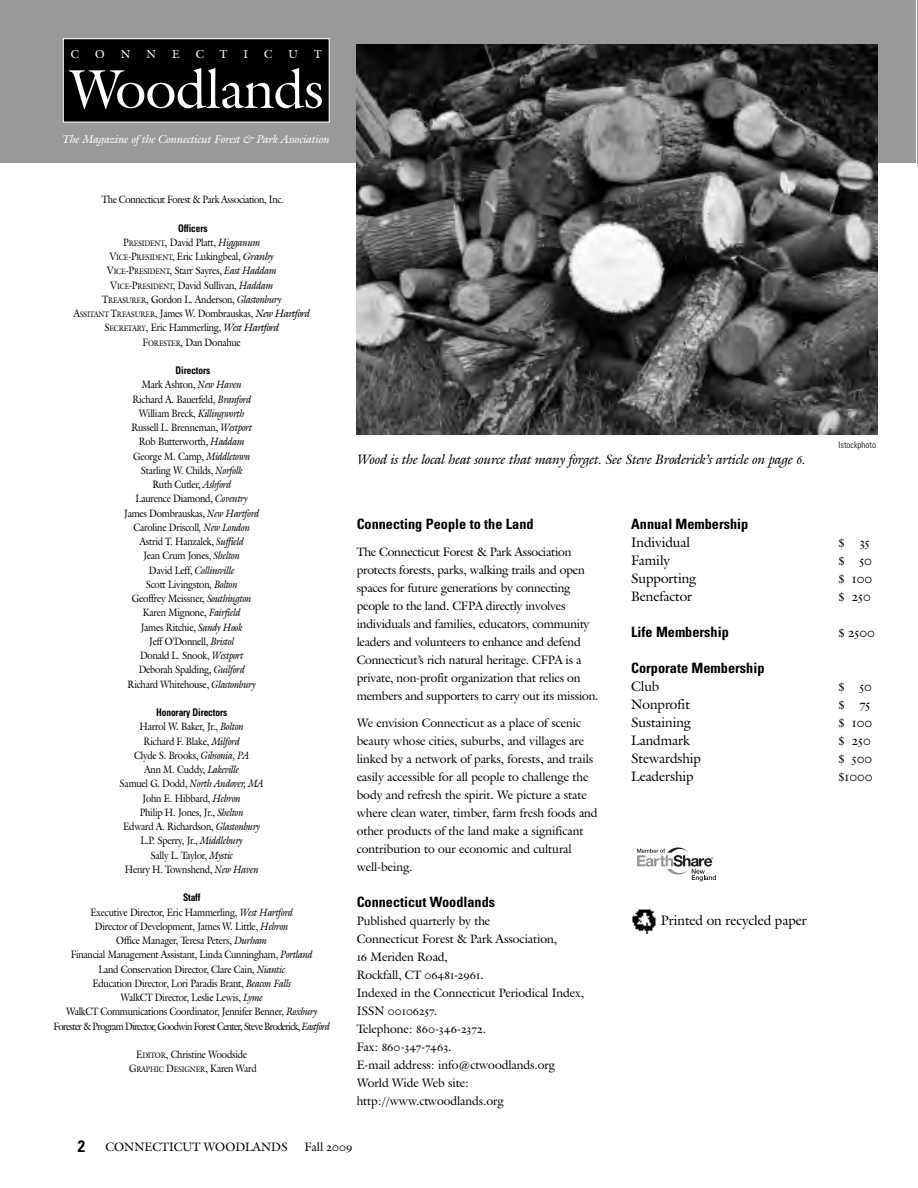
<style>
.page{position:relative;width:918px;height:1188px;background:#fff}
.page>*{position:absolute;margin:0;border:0;box-sizing:border-box;transform-origin:0 0}
.t1{font:54px "Galliard ITC Rm O Sty CC";color:#fff}
.t2{font:700 condensed 14.25px "Univers";color:#000}
.t3{font:13.5px "Galliard ITC Rm O Sty CC";color:#000}
.t4{font:13.5px "Galliard ITC It O Sty CC";color:#000}
.t5{font:12px/18px "Galliard ITC Rm O Sty CC";color:#000}
.t6{font:11.4px "Galliard ITC Rm O Sty CC";color:#fff}
.t7{font:11.25px "Galliard ITC It O Sty CC";color:#fff}
.t8{font:10.5px/14.2px "Galliard ITC Rm O Sty CC";letter-spacing:-.015em;color:#000;text-align:center;scale:.9 1}
.t9{font:10.5px "Galliard ITC It O Sty CC";letter-spacing:-.015em;color:#000;scale:.9 1}
.t10{font:700 condensed 10.5px "Univers";letter-spacing:-.015em;color:#000;scale:.9 1}
.t11{font:300 condensed 9px "Univers";color:#000}
.t12{font:7.8px "Galliard ITC Rm O Sty CC";letter-spacing:-.025em;color:#000;scale:.9 1}
.s1{font-size:7.8px}
.s2{font-family:"Galliard ITC It O Sty CC"}
.s3{font-family:"Galliard ITC Rm O Sty CC"}
.s4{font-size:10.5px}
.s5{font-family:"Univers";font-weight:700;font-stretch:condensed;font-size:16.5px}
</style>
<div class="page">
<hr style="left:917px;top:0;width:1px;height:163px;background:#999">
<img style="left:632px;top:909px;width:24px;height:24px">
<div style="left:0;top:0;width:916px;height:163px;background:#999"></div>
<div style="left:64px;top:39px;width:265px;height:83px;background:#000"></div>
<div style="left:63px;top:38px;width:267px;height:84px;border:1px solid #fff"></div>
<img style="left:357px;top:45px;width:521px;height:390px">
<svg style="left:637px;top:848px;width:79px;height:33px"></svg>
<p class="t6" style="left:71px;top:47px;width:10px">C</p>
<p class="t6" style="left:95px;top:47px;width:11px">O</p>
<p class="t6" style="left:121px;top:47px;width:11px">N</p>
<p class="t6" style="left:147px;top:47px;width:11px">N</p>
<p class="t6" style="left:172px;top:47px;width:9px">E</p>
<p class="t6" style="left:196px;top:47px;width:10px">C</p>
<p class="t6" style="left:220px;top:47px;width:9px">T</p>
<p class="t6" style="left:244px;top:47px;width:6px">I</p>
<p class="t6" style="left:264px;top:47px;width:10px">C</p>
<p class="t6" style="left:289px;top:47px;width:11px">U</p>
<p class="t6" style="left:314px;top:47px;width:9px">T</p>
<h1 class="t1" style="left:69px;top:58px;width:257px">Woodlands</h1>
<p class="t7" style="left:63px;top:132px;width:268px">The Magazine of the Connecticut Forest &amp; Park Association</p>
<p class="t8" style="left:102px;top:192px;width:204px">The Connecticut Forest &amp; Park Association, Inc.</p>
<p class="t10" style="left:178px;top:224px;width:34px">Officers</p>
<p class="t8" style="left:73px;top:235px;width:265px">P<span class="s1">RESIDENT</span>, David Platt, <span class="s2">Higganum<br></span>V<span class="s1">ICE</span>-P<span class="s1">RESIDENT</span>, Eric Lukingbeal, <span class="s2">Granby<br></span>V<span class="s1">ICE</span>-P<span class="s1">RESIDENT</span>, Starr Sayres, <span class="s2">East Haddam </span>V<span class="s1">ICE</span>-P<span class="s1">RESIDENT</span>, David Sullivan, <span class="s2">Haddam<br></span>T<span class="s1">REASURER</span>, Gordon L. Anderson, <span class="s2">Glastonbury<br></span>A<span class="s1">SSITANT</span> T<span class="s1">REASURER</span>, James W. Dombrauskas, <span class="s2">New Hartford </span>S<span class="s1">ECRETARY</span>, Eric Hammerling, <span class="s2">West Hartford<br></span>F<span class="s1">ORESTER</span><span class="s2">,</span> Dan Donahue</p>
<p class="t10" style="left:176px;top:366px;width:40px">Directors</p>
<p class="t8" style="left:124px;top:378px;width:152px">Mark Ashton, <span class="s2">New Haven<br></span>Richard A. Bauerfeld, <span class="s2">Branford<br></span>William Breck, <span class="s2">Killingworth<br></span>Russell L. Brenneman, <span class="s2">Westport<br></span>Rob Butterworth, <span class="s2">Haddam<br></span>George M. Camp, <span class="s2">Middletown<br></span>Starling W. Childs, <span class="s2">Norfolk<br></span>Ruth Cutler, <span class="s2">Ashford<br></span>Laurence Diamond, <span class="s2">Coventry<br></span>James Dombrauskas, <span class="s2">New Hartford<br></span>Caroline Driscoll<span class="s2">, New London<br></span>Astrid T. Hanzalek, <span class="s2">Suffield<br></span>Jean Crum Jones, <span class="s2">Shelton</span></p>
<p class="t9" style="left:149px;top:564px;width:97px"><span class="s3">David Leff,</span> Collinsville</p>
<p class="t8" style="left:128px;top:577px;width:144px">Scott Livingston<span class="s2">, Bolton<br></span>Geoffrey Meissner, <span class="s2">Southington<br></span>Karen Mignone, <span class="s2">Fairfield<br></span>James Ritchie, <span class="s2">Sandy Hook<br></span>Jeff O’Donnell, <span class="s2">Bristol<br></span>Donald L. Snook, <span class="s2">Westport<br></span>Deborah Spalding, <span class="s2">Guilford<br></span>Richard Whitehouse, <span class="s2">Glastonbury</span></p>
<p class="t10" style="left:156px;top:708px;width:80px">Honorary Directors</p>
<p class="t8" style="left:134px;top:720px;width:130px">Harrol W. Baker, Jr., <span class="s2">Bolton<br></span>Richard F. Blake, <span class="s2">Milford<br></span>Clyde S. Brooks, <span class="s2">Gibsonia, PA<br></span>Ann M. Cuddy, <span class="s2">Lakeville</span></p>
<p class="t9" style="left:120px;top:778px;width:162px"><span class="s3">Samuel G. Dodd,</span> North Andover, MA</p>
<p class="t8" style="left:123px;top:791px;width:154px">John E. Hibbard, <span class="s2">Hebron<br></span>Philip H. Jones, Jr., <span class="s2">Shelton<br></span>Edward A. Richardson, <span class="s2">Glastonbury<br></span>L.P. Sperry, Jr., <span class="s2">Middlebury<br></span>Sally L. Taylor, <span class="s2">Mystic<br></span>Henry H. Townshend, <span class="s2">New Haven</span></p>
<p class="t10" style="left:183px;top:894px;width:21px">Staff</p>
<p class="t8" style="left:54px;top:905px;width:308px">Executive Director, Eric Hammerling, <span class="s2">West Hartford<br></span>Director of Development, James W. Little, <span class="s2">Hebron<br></span>Office Manager, Teresa Peters, <span class="s2">Durham<br></span>Financial Management Assistant, Linda Cunningham, <span class="s2">Portland<br></span>Land Conservation Director, Clare Cain, <span class="s2">Niantic<br></span>Education Director, Lori Paradis Brant, <span class="s2">Beacon Falls<br></span>WalkCT Director, Leslie Lewis, <span class="s2">Lyme<br></span>WalkCT Communications Coordinator, Jennifer Benner, <span class="s2">Roxbury </span>Forester &amp; Program Director, Goodwin Forest Center, Steve Broderick, <span class="s2">Eastford</span></p>
<p class="t8" style="left:136px;top:1047px;width:125px">E<span class="s1">DITOR</span>, Christine Woodside</p>
<p class="t12" style="left:129px;top:1065px;width:143px"><span class="s4">G</span>RAPHIC <span class="s4">D</span>ESIGNER<span class="s4">, Karen Ward</span></p>
<p class="t4" style="left:357px;top:452px;width:450px">Wood is the local heat source that many forget. See Steve Broderick’s article on page 6.</p>
<p class="t11" style="left:839px;top:441px;width:39px">Istockphoto</p>
<h2 class="t2" style="left:357px;top:519px;width:179px">Connecting People to the Land</h2>
<p class="t5" style="left:357px;top:543px;width:243px">The Connecticut Forest &amp; Park Association protects forests, parks, walking trails and open spaces for future generations by connecting people to the land. CFPA directly involves individuals and families, educators, community leaders and volunteers to enhance and defend Connecticut’s rich natural heritage. CFPA is a private, non-profit organization that relies on members and supporters to carry out its mission.</p>
<p class="t5" style="left:357px;top:714px;width:242px">We envision Connecticut as a place of scenic beauty whose cities, suburbs, and villages are linked by a network of parks, forests, and trails easily accessible for all people to challenge the body and refresh the spirit. We picture a state where clean water, timber, farm fresh foods and other products of the land make a significant contribution to our economic and cultural well-being.</p>
<h2 class="t2" style="left:357px;top:897px;width:140px">Connecticut Woodlands</h2>
<p class="t5" style="left:357px;top:912px;width:229px">Published quarterly by the<br>Connecticut Forest &amp; Park Association,<br>16 Meriden Road,<br>Rockfall, CT 06481-2961.<br>Indexed in the Connecticut Periodical Index,<br>ISSN 00106257.<br>Telephone: 860-346-2372.<br>Fax: 860-347-7463.<br>E-mail address: info@ctwoodlands.org<br>World Wide Web site: http://www.ctwoodlands.org</p>
<h2 class="t2" style="left:631px;top:519px;width:119px">Annual Membership</h2>
<p class="t3" style="left:631px;top:535px;width:60px">Individual</p>
<p class="t3" style="left:838px;top:535px;width:33px">$ 35</p>
<p class="t3" style="left:631px;top:553px;width:40px">Family</p>
<p class="t3" style="left:838px;top:553px;width:35px">$ 50</p>
<p class="t3" style="left:631px;top:571px;width:67px">Supporting</p>
<p class="t3" style="left:838px;top:571px;width:35px">$ 100</p>
<p class="t3" style="left:631px;top:589px;width:62px">Benefactor</p>
<p class="t3" style="left:838px;top:589px;width:34px">$ 250</p>
<h2 class="t2" style="left:631px;top:627px;width:99px">Life Membership</h2>
<p class="t3" style="left:838px;top:625px;width:38px">$ 2500</p>
<h2 class="t2" style="left:631px;top:663px;width:135px">Corporate Membership</h2>
<p class="t3" style="left:631px;top:679px;width:30px">Club</p>
<p class="t3" style="left:838px;top:679px;width:35px">$ 50</p>
<p class="t3" style="left:631px;top:697px;width:60px">Nonprofit</p>
<p class="t3" style="left:838px;top:697px;width:34px">$ 75</p>
<p class="t3" style="left:631px;top:715px;width:61px">Sustaining</p>
<p class="t3" style="left:838px;top:715px;width:35px">$ 100</p>
<p class="t3" style="left:631px;top:733px;width:60px">Landmark</p>
<p class="t3" style="left:838px;top:733px;width:34px">$ 250</p>
<p class="t3" style="left:631px;top:751px;width:71px">Stewardship</p>
<p class="t3" style="left:838px;top:751px;width:35px">$ 500</p>
<p class="t3" style="left:631px;top:769px;width:64px">Leadership</p>
<p class="t3" style="left:838px;top:769px;width:36px">$1000</p>
<p class="t3" style="left:661px;top:913px;width:147px">Printed on recycled paper</p>
<p class="t5" style="left:78px;top:1138px;width:212px"><span class="s5">2</span> CONNECTICUT WOODLANDS</p>
<p class="t5" style="left:305px;top:1138px;width:50px">Fall 2009</p>
</div>
